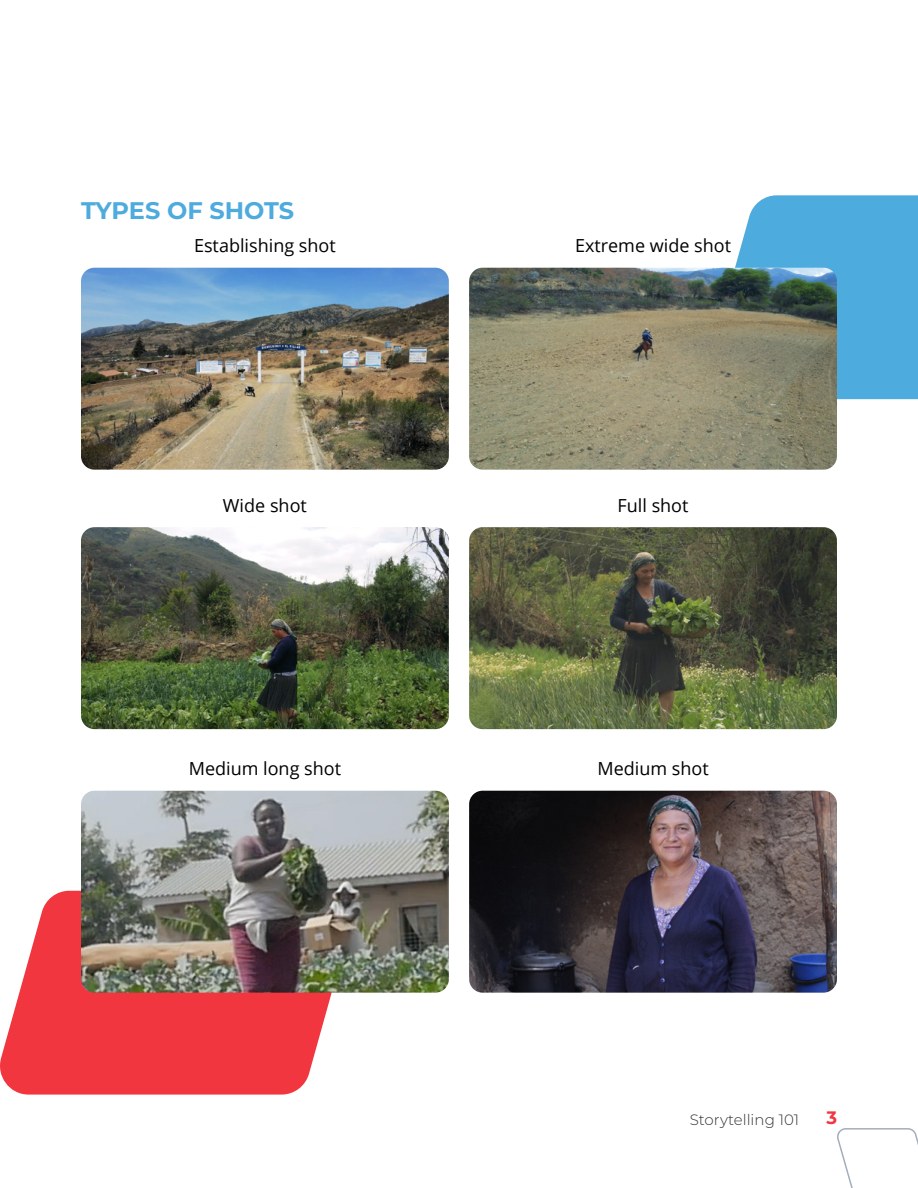
<style>
.page{position:relative;width:918px;height:1188px;background:#fff}
.page>*{position:absolute;margin:0;border:0;box-sizing:border-box;transform-origin:0 0}
.t1{font:700 24px "Montserrat";letter-spacing:-.005em;color:#4dabde}
.t2{font:18px "Open Sans";color:#000}
.t3{font:700 18px "Montserrat";color:#f23640}
.t4{font:300 15px "Montserrat";color:#333}
</style>
<div class="page">
<svg style="left:837px;top:1128px;width:81px;height:60px"></svg>
<svg style="left:719px;top:195px;width:199px;height:204px;background:#5bb1e0"></svg>
<svg style="left:0;top:891px;width:332px;height:204px;background:#f3525b"></svg>
<img style="left:81px;top:268px;width:368px;height:202px">
<img style="left:81px;top:527px;width:368px;height:202px">
<img style="left:81px;top:791px;width:368px;height:202px">
<img style="left:469px;top:268px;width:368px;height:202px">
<img style="left:469px;top:527px;width:368px;height:202px">
<img style="left:469px;top:791px;width:368px;height:202px">
<h1 class="t1" style="left:81px;top:194px;width:215px">TYPES OF SHOTS</h1>
<p class="t2" style="left:194px;top:233px;width:143px">Establishing shot</p>
<p class="t2" style="left:223px;top:493px;width:85px">Wide shot</p>
<p class="t2" style="left:189px;top:756px;width:154px">Medium long shot</p>
<p class="t2" style="left:575px;top:233px;width:157px">Extreme wide shot</p>
<p class="t2" style="left:618px;top:493px;width:72px">Full shot</p>
<p class="t2" style="left:597px;top:756px;width:113px">Medium shot</p>
<p class="t4" style="left:690px;top:1109px;width:111px">Storytelling 101</p>
<p class="t3" style="left:826px;top:1106px;width:12px">3</p>
</div>
